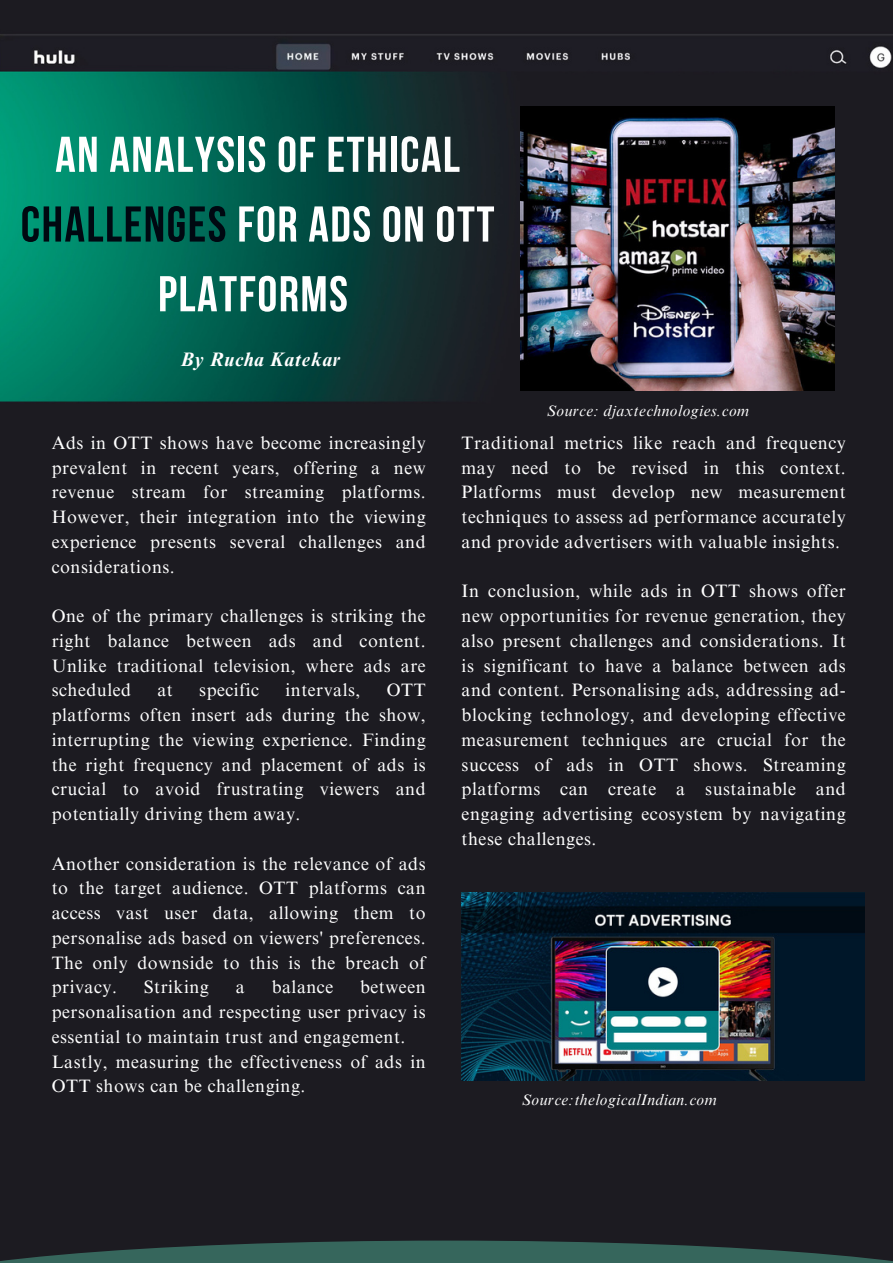
<style>
.page{position:relative;width:893px;height:1264px;background:#fff}
.page>*{position:absolute;margin:0;border:0;box-sizing:border-box;transform-origin:0 0}
.t1{font:50.1px/69.8px "Bebas Neue Cyrillic";letter-spacing:.03em;color:#fff;text-align:center}
.t2{font:italic 700 19.5px "Times NRMT Pro";letter-spacing:.03em;color:#fff}
.t3{font:18px/24.8px "Times NRMT Pro";letter-spacing:.03em;color:#fff;text-align:justify}
.t4{font:italic 15.45px "Times NRMT Pro";letter-spacing:.03em;color:#fff}
.s1{color:#fdfdfd}
.s2{color:#000811}
</style>
<div class="page">
<img style="left:0;top:0;width:892px;height:1240px">
<img style="left:520px;top:106px;width:314px;height:285px">
<svg style="left:0;top:1240px;width:892px;height:22px;background:#2e4f49"></svg>
<img style="left:461px;top:892px;width:403px;height:188px">
<p class="t1" style="left:21px;top:124px;width:475px">AN ANALYSIS OF <span class="s1">ETHICAL<br></span><span class="s2">CHALLENGES</span> FOR ADS ON OTT<br>PLATFORMS</p>
<p class="t2" style="left:180px;top:352px;width:161px">By Rucha Katekar</p>
<p class="t3" style="left:52px;top:432px;width:375px">Ads in OTT shows have become increasingly prevalent in recent years, offering a new revenue stream for streaming platforms.<br>However, their integration into the viewing experience presents several challenges and considerations.</p>
<p class="t3" style="left:52px;top:606px;width:375px">One of the primary challenges is striking the right balance between ads and content.<br>Unlike traditional television, where ads are scheduled</p>
<p class="t3" style="left:157px;top:680px;width:17px">at</p>
<p class="t3" style="left:199px;top:680px;width:61px">specific</p>
<p class="t3" style="left:285px;top:680px;width:76px">intervals,</p>
<p class="t3" style="left:52px;top:680px;width:375px;text-indent:335px">OTT platforms often insert ads during the show, interrupting the viewing experience. Finding the right frequency and placement of ads is crucial to avoid frustrating viewers and potentially driving them away.</p>
<p class="t3" style="left:52px;top:853px;width:375px">Another consideration is the relevance of ads to the target audience. OTT platforms can access vast user data, allowing them to personalise ads based on viewers' preferences.<br>The only downside to this is the breach of privacy.</p>
<p class="t3" style="left:144px;top:977px;width:67px">Striking</p>
<p class="t3" style="left:236px;top:977px;width:10px">a</p>
<p class="t3" style="left:272px;top:977px;width:63px">balance</p>
<p class="t3" style="left:52px;top:977px;width:375px;text-indent:308px">between personalisation and respecting user privacy is essential to maintain trust and engagement.</p>
<p class="t3" style="left:52px;top:1051px;width:375px">Lastly, measuring the effectiveness of ads in<br>OTT shows can be challenging.</p>
<p class="t4" style="left:546px;top:405px;width:204px">Source: djaxtechnologies.com</p>
<p class="t3" style="left:461px;top:432px;width:385px">Traditional metrics like reach and frequency may need to be revised in this context.<br>Platforms must develop new measurement techniques to assess ad performance accurately and provide advertisers with valuable insights.</p>
<p class="t3" style="left:461px;top:581px;width:385px">In conclusion, while ads in OTT shows offer new opportunities for revenue generation, they also present challenges and considerations. It is significant to have a balance between ads and content. Personalising ads, addressing ad&shy;blocking technology, and developing effective measurement techniques are crucial for the success of ads in OTT shows. Streaming platforms can create a sustainable and engaging advertising ecosystem by navigating these challenges.</p>
<p class="t4" style="left:522px;top:1093px;width:196px">Source:thelogicalIndian.com</p>
</div>
